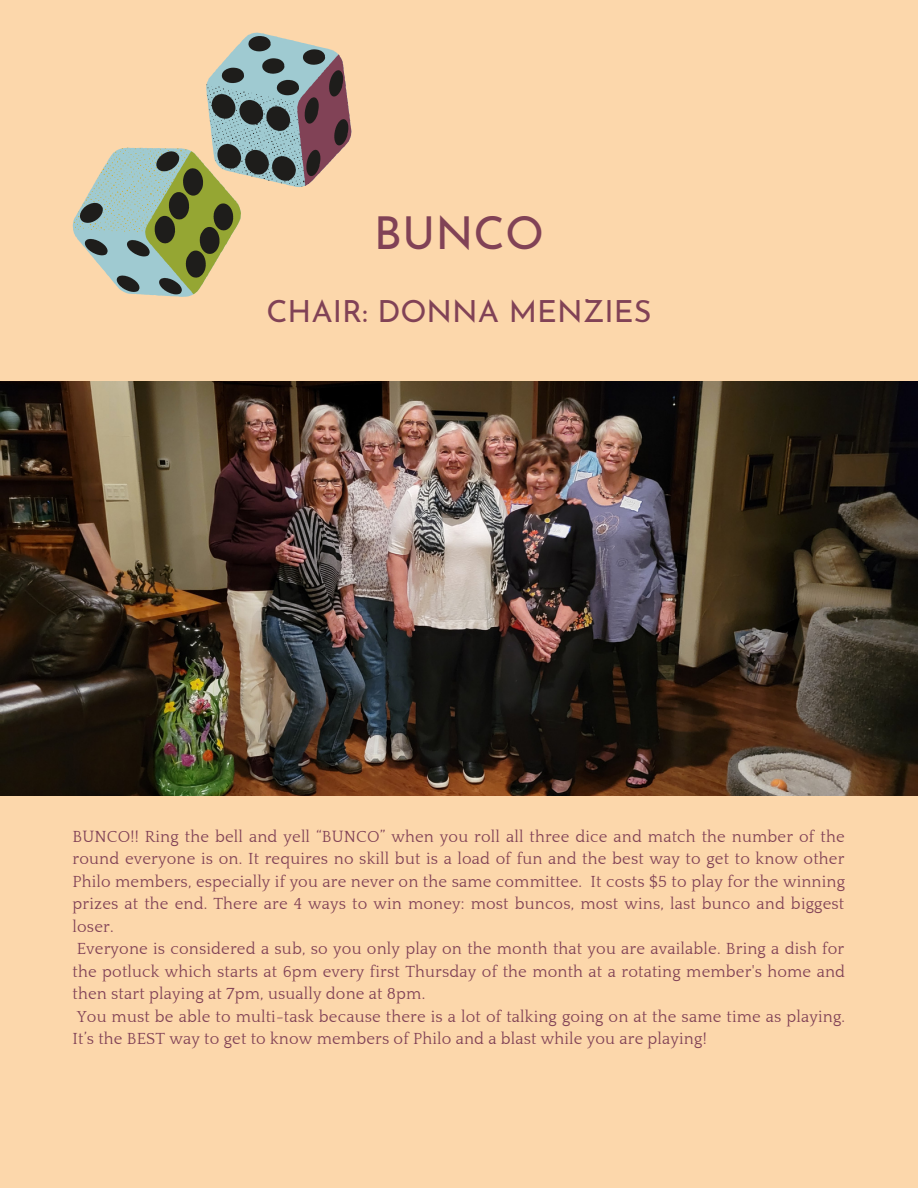
<style>
.page{position:relative;width:918px;height:1188px;background:#fcd7ab}
.page>*{position:absolute;margin:0;border:0;box-sizing:border-box;transform-origin:0 0}
.t1{font:45.45px "Josefin Sans";color:#814256}
.t2{font:30.6px "Josefin Sans";color:#814256}
.t3{font:16.5px/22.5px "Quattrocento";letter-spacing:.01em;color:#814256}
</style>
<div class="page">
<img style="left:0;top:382px;width:918px;height:414px">
<svg style="left:73px;top:33px;width:278px;height:264px"></svg>
<h1 class="t1" style="left:374px;top:215px;width:172px">BUNCO</h1>
<h2 class="t2" style="left:266px;top:299px;width:387px">CHAIR: DONNA MENZIES</h2>
<p class="t3" style="left:73px;top:826px;width:774px">BUNCO!! Ring the bell and yell “BUNCO” when you roll all three dice and match the number of the round everyone is on. It requires no skill but is a load of fun and the best way to get to know other Philo members, especially if you are never on the same committee. It costs $5 to play for the winning prizes at the end. There are 4 ways to win money: most buncos, most wins, last bunco and biggest loser.<br>Everyone is considered a sub, so you only play on the month that you are available. Bring a dish for the potluck which starts at 6pm every first Thursday of the month at a rotating member's home and then start playing at 7pm, usually done at 8pm.<br>You must be able to multi-task because there is a lot of talking going on at the same time as playing.<br>It’s the BEST way to get to know members of Philo and a blast while you are playing!</p>
</div>
